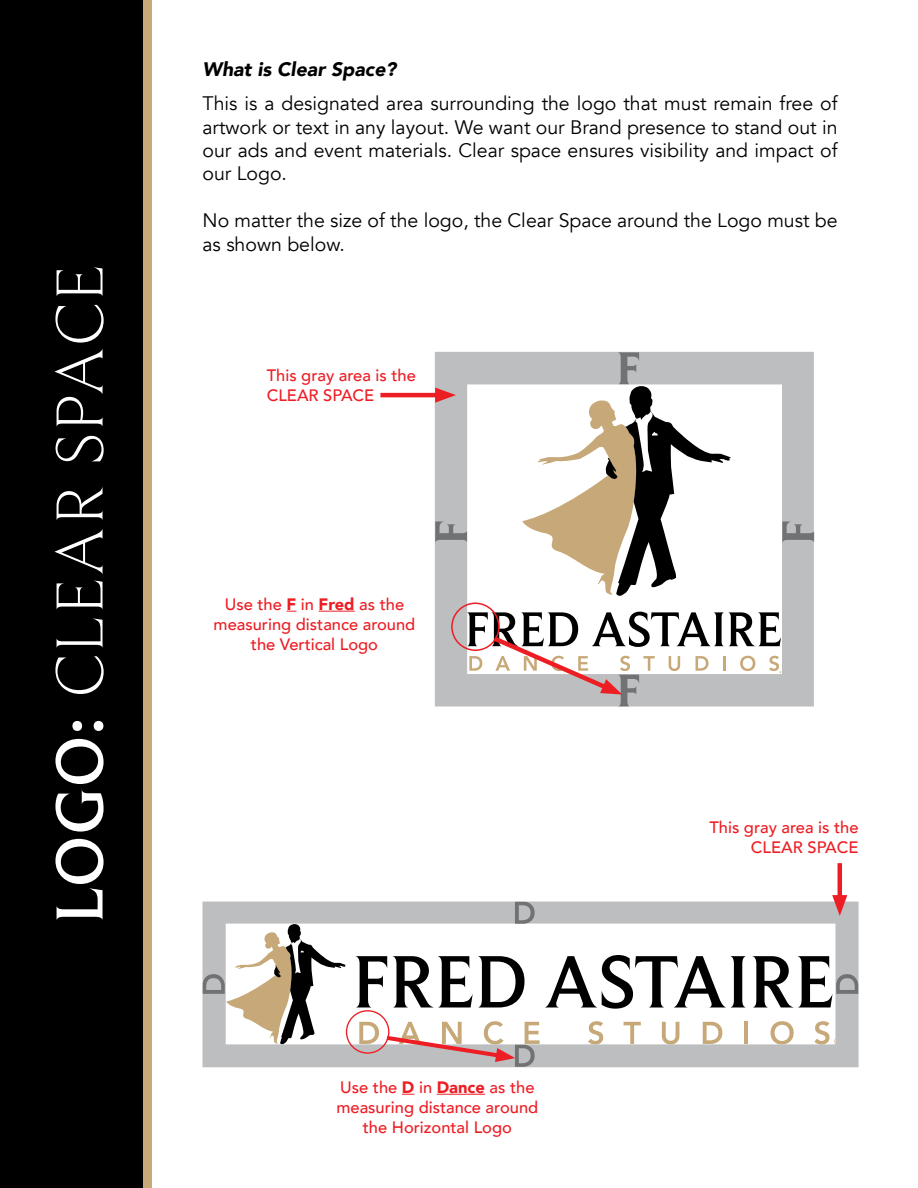
<style>
.page{position:relative;width:918px;height:1188px;background:#fff}
.page>*{position:absolute;margin:0;border:0;box-sizing:border-box;transform-origin:0 0}
.t1{font:300 69px "Beaufort";letter-spacing:.025em;color:#fff}
.t2{font:19.5px/23.4px "Avenir";color:#000;text-align:justify}
.t3{font:italic 900 19.5px "Avenir";color:#000}
.t4{font:500 16.5px/19.8px "Avenir";color:#ed1d24;text-align:center}
.s1{font-weight:500}
.s2{font-weight:900}
</style>
<div class="page">
<svg style="left:402px;top:1094px;width:12px;height:1px"></svg>
<hr style="left:437px;top:1094px;width:48px;height:1px;background:#ed1d24">
<svg style="left:202px;top:902px;width:657px;height:165px"></svg>
<svg style="left:515px;top:902px;width:20px;height:22px"></svg>
<svg style="left:752px;top:956px;width:106px;height:51px"></svg>
<svg style="left:203px;top:924px;width:143px;height:121px"></svg>
<div style="left:346px;top:1010px;width:43px;height:44px;border:1px solid #ed1d24;border-radius:50%"></div>
<svg style="left:359px;top:1021px;width:181px;height:46px"></svg>
<hr style="left:838px;top:863px;width:4px;height:40px;background:#ed1d24">
<svg style="left:832px;top:895px;width:15px;height:21px"></svg>
<hr style="left:319px;top:611px;width:36px;height:1px;background:#ed1d24">
<svg style="left:435px;top:352px;width:379px;height:354px"></svg>
<svg style="left:522px;top:352px;width:209px;height:244px"></svg>
<svg style="left:435px;top:521px;width:32px;height:22px"></svg>
<svg style="left:782px;top:521px;width:32px;height:22px"></svg>
<div style="left:451px;top:603px;width:49px;height:48px;border:2px solid #ed1d24;border-radius:50%"></div>
<svg style="left:467px;top:612px;width:314px;height:94px"></svg>
<hr style="left:380px;top:393px;width:63px;height:4px;background:#ed1d24">
<svg style="left:435px;top:388px;width:21px;height:15px"></svg>
<div style="left:0;top:0;width:144px;height:1188px;background:#000"></div>
<div style="left:144px;top:0;width:8px;height:1188px;background:#c8a978"></div>
<h1 class="t1" style="left:38px;top:923px;width:659px;rotate:-90deg"><span class="s1">LOGO:</span> CLEAR SPACE</h1>
<p class="t3" style="left:202px;top:61px;width:195px">What is Clear Space?</p>
<p class="t2" style="left:202px;top:94px;width:637px">This is a designated area surrounding the logo that must remain free of artwork or text in any layout. We want our Brand presence to stand out in our ads and event materials. Clear space ensures visibility and impact of our Logo.</p>
<p class="t2" style="left:202px;top:211px;width:637px">No matter the size of the logo, the Clear Space around the Logo must be as shown below.</p>
<p class="t4" style="left:267px;top:367px;width:151px;text-align:left">This gray area is the<br>CLEAR SPACE</p>
<p class="t4" style="left:214px;top:596px;width:203px">Use the <span class="s2">F</span> in <span class="s2">Fred</span> as the measuring distance around the Vertical Logo</p>
<p class="t4" style="left:337px;top:1079px;width:203px">Use the <span class="s2">D</span> in <span class="s2">Dance</span> as the measuring distance around the Horizontal Logo</p>
<p class="t4" style="left:709px;top:819px;width:151px;text-align:right">This gray area is the<br>CLEAR SPACE</p>
</div>
